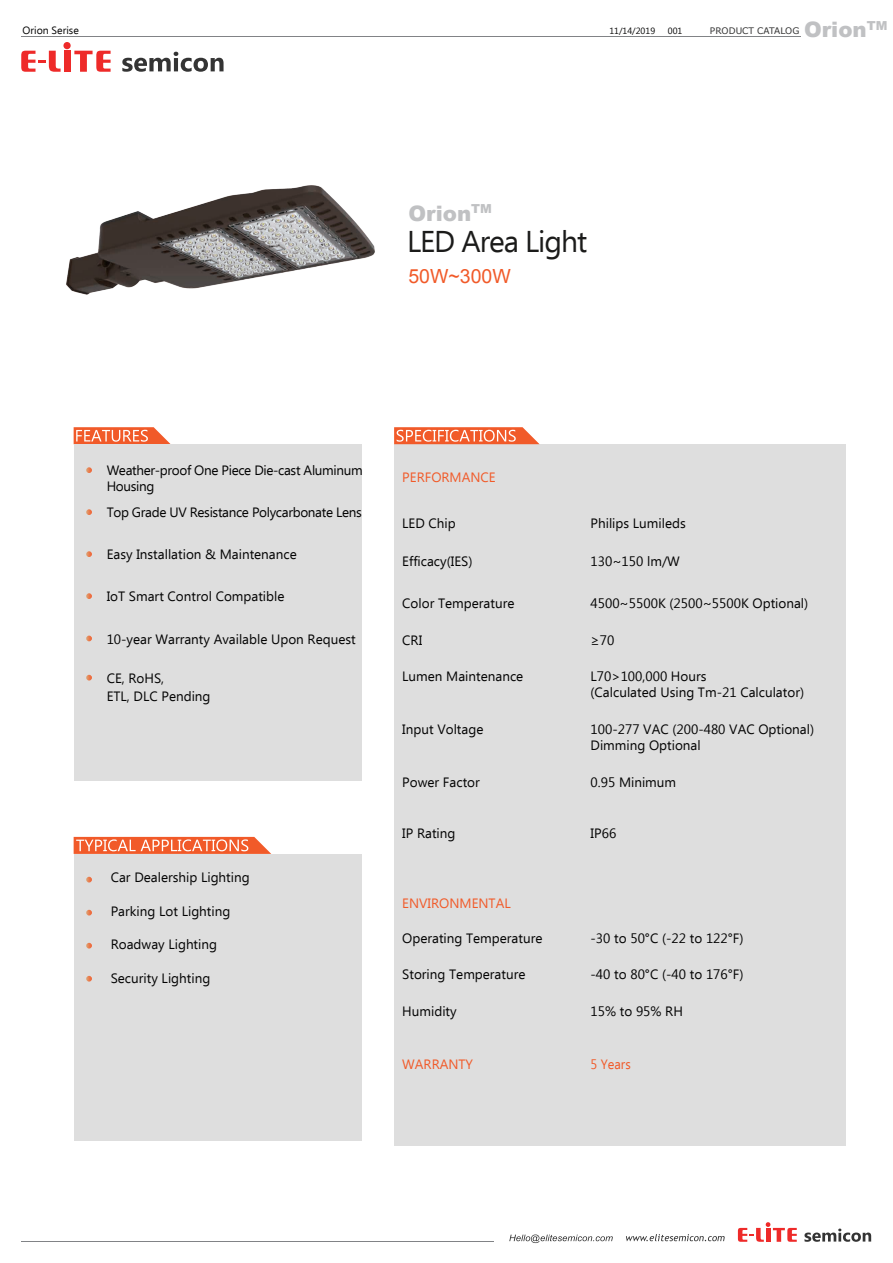
<style>
.page{position:relative;width:893px;height:1263px;background:#fff}
.page>*{position:absolute;margin:0;border:0;box-sizing:border-box;transform-origin:0 0}
.t1{font:30px "Ebrima";letter-spacing:-.035em;color:#1b1b1a}
.t2{font:900 21.3px "Arial";color:#c0c1c3}
.t3{font:19.5px "Arial";color:#f15a29}
.t4{font:13.5px/16.2px "Ebrima";color:#030303}
.t5{font:13.5px/16.2px "Ebrima";letter-spacing:-.025em;color:#030303}
.t6{font:13.5px "Ebrima";color:#f15a29}
.t7{font:13.5px "Ebrima";color:#f15a29;scale:.94 1}
.t8{font:10.5px "Ebrima";color:#030303}
.t9{font:9px "Verdana";color:#343434}
.t10{font:9px "Ebrima";color:#030303}
</style>
<div class="page">
<div style="left:394px;top:444px;width:452px;height:702px;background:#dedede"></div>
<svg style="left:394px;top:427px;width:146px;height:17px;background:#f4825d"></svg>
<div style="left:74px;top:854px;width:288px;height:287px;background:#dedede"></div>
<svg style="left:74px;top:837px;width:197px;height:17px;background:#f37d57"></svg>
<svg style="left:86px;top:877px;width:6px;height:5px"></svg>
<svg style="left:86px;top:910px;width:6px;height:5px"></svg>
<svg style="left:86px;top:943px;width:6px;height:5px"></svg>
<svg style="left:86px;top:976px;width:6px;height:5px"></svg>
<svg style="left:509px;top:1234px;width:104px;height:9px"></svg>
<svg style="left:738px;top:1222px;width:59px;height:20px"></svg>
<svg style="left:804px;top:1228px;width:67px;height:14px"></svg>
<svg style="left:626px;top:1234px;width:99px;height:7px"></svg>
<hr style="left:21px;top:1241px;width:473px;height:1px;background:#818386">
<svg style="left:21px;top:42px;width:90px;height:30px"></svg>
<svg style="left:122px;top:52px;width:102px;height:20px"></svg>
<hr style="left:21px;top:37px;width:780px;height:1px;background:#818386">
<svg style="left:74px;top:427px;width:97px;height:17px;background:#f48460"></svg>
<div style="left:74px;top:444px;width:288px;height:337px;background:#dedede"></div>
<svg style="left:86px;top:467px;width:6px;height:6px"></svg>
<svg style="left:86px;top:593px;width:6px;height:6px"></svg>
<svg style="left:86px;top:636px;width:6px;height:5px"></svg>
<svg style="left:86px;top:675px;width:6px;height:5px"></svg>
<svg style="left:86px;top:551px;width:6px;height:6px"></svg>
<svg style="left:86px;top:509px;width:6px;height:6px"></svg>
<img style="left:66px;top:185px;width:309px;height:110px">
<h2 class="t2" style="left:804px;top:14px;width:85px">Orion<sup>TM</sup></h2>
<p class="t8" style="left:23px;top:23px;width:58px">Orion Serise</p>
<p class="t10" style="left:609px;top:24px;width:47px">11/14/2019</p>
<p class="t10" style="left:668px;top:24px;width:16px">001</p>
<p class="t9" style="left:710px;top:24px;width:91px">PRODUCT CATALOG</p>
<h2 class="t2" style="left:408px;top:197px;width:85px">Orion<sup>TM</sup></h2>
<h1 class="t1" style="left:407px;top:220px;width:182px">LED Area Light</h1>
<h3 class="t3" style="left:408px;top:263px;width:104px">50W~300W</h3>
<p class="t5" style="left:107px;top:463px;width:257px">Weather-proof One Piece Die-cast Aluminum<br>Housing</p>
<p class="t5" style="left:107px;top:505px;width:257px">Top Grade UV Resistance Polycarbonate Lens</p>
<p class="t4" style="left:107px;top:547px;width:192px">Easy Installation &amp; Maintenance</p>
<p class="t4" style="left:107px;top:589px;width:179px">IoT Smart Control Compatible</p>
<p class="t4" style="left:107px;top:631px;width:250px">10-year Warranty Available Upon Request</p>
<p class="t4" style="left:107px;top:670px;width:105px;line-height:18px">CE, RoHS,<br>ETL, DLC Pending</p>
<p class="t4" style="left:111px;top:870px;width:140px">Car Dealership Lighting</p>
<p class="t4" style="left:111px;top:903px;width:121px">Parking Lot Lighting</p>
<p class="t4" style="left:111px;top:937px;width:108px">Roadway Lighting</p>
<p class="t4" style="left:111px;top:971px;width:101px">Security Lighting</p>
<p class="t6" style="left:402px;top:468px;width:95px">PERFORMANCE</p>
<p class="t4" style="left:402px;top:516px;width:55px">LED Chip</p>
<p class="t4" style="left:590px;top:516px;width:97px">Philips Lumileds</p>
<p class="t4" style="left:402px;top:553px;width:72px">Efficacy(IES)</p>
<p class="t4" style="left:590px;top:553px;width:91px">130~150 lm/W</p>
<p class="t4" style="left:402px;top:596px;width:114px">Color Temperature</p>
<p class="t4" style="left:590px;top:596px;width:219px">4500~5500K (2500~5500K Optional)</p>
<p class="t4" style="left:402px;top:633px;width:22px">CRI</p>
<p class="t4" style="left:591px;top:633px;width:25px">≥70</p>
<p class="t4" style="left:402px;top:669px;width:123px">Lumen Maintenance</p>
<p class="t4" style="left:590px;top:669px;width:215px">L70&gt;100,000 Hours<br>(Calculated Using Tm-21 Calculator)</p>
<p class="t4" style="left:402px;top:722px;width:83px">Input Voltage</p>
<p class="t4" style="left:590px;top:722px;width:225px">100-277 VAC (200-480 VAC Optional)<br>Dimming Optional</p>
<p class="t4" style="left:402px;top:774px;width:79px">Power Factor</p>
<p class="t4" style="left:590px;top:774px;width:87px">0.95 Minimum</p>
<p class="t4" style="left:402px;top:826px;width:55px">IP Rating</p>
<p class="t4" style="left:591px;top:826px;width:27px">IP66</p>
<p class="t6" style="left:402px;top:893px;width:110px">ENVIRONMENTAL</p>
<p class="t4" style="left:402px;top:931px;width:142px">Operating Temperature</p>
<p class="t4" style="left:590px;top:931px;width:155px">-30 to 50°C (-22 to 122°F)</p>
<p class="t4" style="left:402px;top:967px;width:125px">Storing Temperature</p>
<p class="t4" style="left:590px;top:967px;width:155px">-40 to 80°C (-40 to 176°F)</p>
<p class="t4" style="left:402px;top:1004px;width:56px">Humidity</p>
<p class="t4" style="left:590px;top:1004px;width:94px">15% to 95% RH</p>
<p class="t6" style="left:402px;top:1055px;width:72px">WARRANTY</p>
<p class="t7" style="left:590px;top:1055px;width:44px">5 Years</p>
</div>
